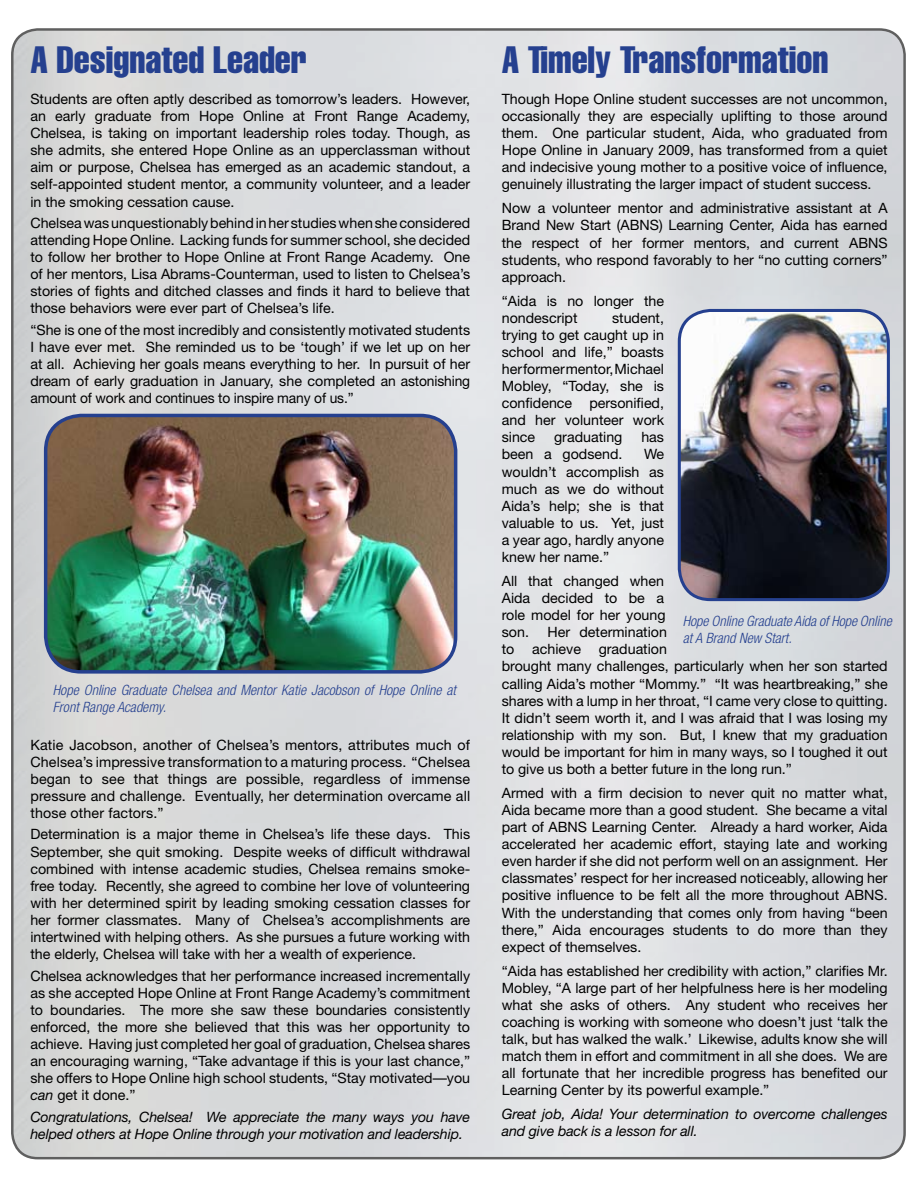
<style>
.page{position:relative;width:918px;height:1188px;background:#fff}
.page>*{position:absolute;margin:0;border:0;box-sizing:border-box;transform-origin:0 0}
.t1{font:extra-condensed 37.5px "Helvetica";color:#25408f}
.t2{font:14.25px/17.1px "Helvetica Neue";color:#000;text-align:justify}
.t3{font:italic 14.25px/17.1px "Helvetica Neue";letter-spacing:-.01em;color:#000}
.t4{font:italic 300 condensed 14.25px/17.1px "Helvetica Neue";color:#25408f}
.s1{font-style:italic}
</style>
<div class="page">
<img style="left:12px;top:29px;width:893px;height:1129px">
<img style="left:46px;top:415px;width:410px;height:257px">
<div style="left:44px;top:414px;width:413px;height:260px;border:3px solid #25408f;border-radius:36px"></div>
<img style="left:679px;top:310px;width:209px;height:290px">
<div style="left:678px;top:309px;width:212px;height:292px;border:3px solid #25408f;border-radius:31px"></div>
<h1 class="t1" style="left:30px;top:36px;width:278px">A Designated Leader</h1>
<p class="t2" style="left:30px;top:90px;width:441px">Students are often aptly described as tomorrow’s leaders. However, an early graduate from Hope Online at Front Range Academy, Chelsea, is taking on important leadership roles today. Though, as she admits, she entered Hope Online as an upperclassman without aim or purpose, Chelsea has emerged as an academic standout, a self-appointed student mentor, a community volunteer, and a leader in the smoking cessation cause.</p>
<p class="t2" style="left:30px;top:214px;width:441px">Chelsea was unquestionably behind in her studies when she considered attending Hope Online. Lacking funds for summer school, she decided to follow her brother to Hope Online at Front Range Academy. One of her mentors, Lisa Abrams-Counterman, used to listen to Chelsea’s stories of fights and ditched classes and finds it hard to believe that those behaviors were ever part of Chelsea’s life.</p>
<p class="t2" style="left:30px;top:321px;width:441px">“She is one of the most incredibly and consistently motivated students I have ever met. She reminded us to be ‘tough’ if we let up on her at all. Achieving her goals means everything to her. In pursuit of her dream of early graduation in January, she completed an astonishing amount of work and continues to inspire many of us.”</p>
<p class="t4" style="left:53px;top:681px;width:405px">Hope Online Graduate Chelsea and Mentor Katie Jacobson of Hope Online at<br>Front Range Academy.</p>
<p class="t2" style="left:30px;top:736px;width:441px">Katie Jacobson, another of Chelsea’s mentors, attributes much of Chelsea’s impressive transformation to a maturing process. “Chelsea began to see that things are possible, regardless of immense pressure and challenge. Eventually, her determination overcame all those other factors.”</p>
<p class="t2" style="left:30px;top:826px;width:441px">Determination is a major theme in Chelsea’s life these days. This September, she quit smoking. Despite weeks of difficult withdrawal combined with intense academic studies, Chelsea remains smoke&shy;free today. Recently, she agreed to combine her love of volunteering with her determined spirit by leading smoking cessation classes for her former classmates. Many of Chelsea’s accomplishments are intertwined with helping others. As she pursues a future working with the elderly, Chelsea will take with her a wealth of experience.</p>
<p class="t2" style="left:30px;top:967px;width:441px">Chelsea acknowledges that her performance increased incrementally as she accepted Hope Online at Front Range Academy’s commitment to boundaries. The more she saw these boundaries consistently enforced, the more she believed that this was her opportunity to achieve. Having just completed her goal of graduation, Chelsea shares an encouraging warning, “Take advantage if this is your last chance,” she offers to Hope Online high school students, “Stay motivated—you <span class="s1">can</span> get it done.”</p>
<p class="t3" style="left:30px;top:1108px;width:441px">Congratulations, Chelsea! We appreciate the many ways you have helped others at Hope Online through your motivation and leadership.</p>
<h1 class="t1" style="left:502px;top:36px;width:328px">A Timely Transformation</h1>
<p class="t2" style="left:502px;top:90px;width:387px">Though Hope Online student successes are not uncommon, occasionally they are especially uplifting to those around them. One particular student, Aida, who graduated from Hope Online in January 2009, has transformed from a quiet and indecisive young mother to a positive voice of influence, genuinely illustrating the larger impact of student success.</p>
<p class="t2" style="left:502px;top:199px;width:387px">Now a volunteer mentor and administrative assistant at A Brand New Start (ABNS) Learning Center, Aida has earned the respect of her former mentors, and current ABNS students, who respond favorably to her “no cutting corners” approach.</p>
<p class="t2" style="left:502px;top:292px;width:164px">“Aida is no longer the nondescript</p>
<p class="t2" style="left:502px;top:309px;width:164px;text-indent:110px">student, trying to get caught up in school and life,” boasts her former mentor, Michael Mobley, “Today, she is confidence personified, and her volunteer work since</p>
<p class="t2" style="left:554px;top:429px;width:70px">graduating</p>
<p class="t2" style="left:641px;top:429px;width:24px">has</p>
<p class="t2" style="left:502px;top:446px;width:122px">been a godsend.</p>
<p class="t2" style="left:502px;top:446px;width:164px;text-indent:142px">We wouldn’t accomplish as much as we do without Aida’s help; she is that valuable to us. Yet, just a year ago, hardly anyone knew her name.”</p>
<p class="t2" style="left:502px;top:572px;width:165px">All that changed when Aida decided to be a role model for her young son.</p>
<p class="t4" style="left:683px;top:612px;width:211px">Hope Online Graduate Aida of Hope Online at A Brand New Start.</p>
<p class="t2" style="left:502px;top:623px;width:387px;text-align:left;text-indent:46px">Her determination<br>to achieve graduation<br>brought many challenges, particularly when her son started calling Aida’s mother “Mommy.” “It was heartbreaking,” she shares with a lump in her throat, “I came very close to quitting.<br>It didn’t seem worth it, and I was afraid that I was losing my relationship with my son. But, I knew that my graduation would be important for him in many ways, so I toughed it out to give us both a better future in the long run.”</p>
<p class="t2" style="left:502px;top:784px;width:387px">Armed with a firm decision to never quit no matter what, Aida became more than a good student. She became a vital part of ABNS Learning Center. Already a hard worker, Aida accelerated her academic effort, staying late and working even harder if she did not perform well on an assignment. Her classmates’ respect for her increased noticeably, allowing her positive influence to be felt all the more throughout ABNS.<br>With the understanding that comes only from having “been there,” Aida encourages students to do more than they expect of themselves.</p>
<p class="t2" style="left:502px;top:962px;width:387px">“Aida has established her credibility with action,” clarifies Mr.<br>Mobley, “A large part of her helpfulness here is her modeling what she asks of others. Any student who receives her coaching is working with someone who doesn’t just ‘talk the talk, but has walked the walk.’ Likewise, adults know she will match them in effort and commitment in all she does. We are all fortunate that her incredible progress has benefited our Learning Center by its powerful example.”</p>
<p class="t3" style="left:502px;top:1105px;width:387px">Great job, Aida! Your determination to overcome challenges and give back is a lesson for all.</p>
</div>
